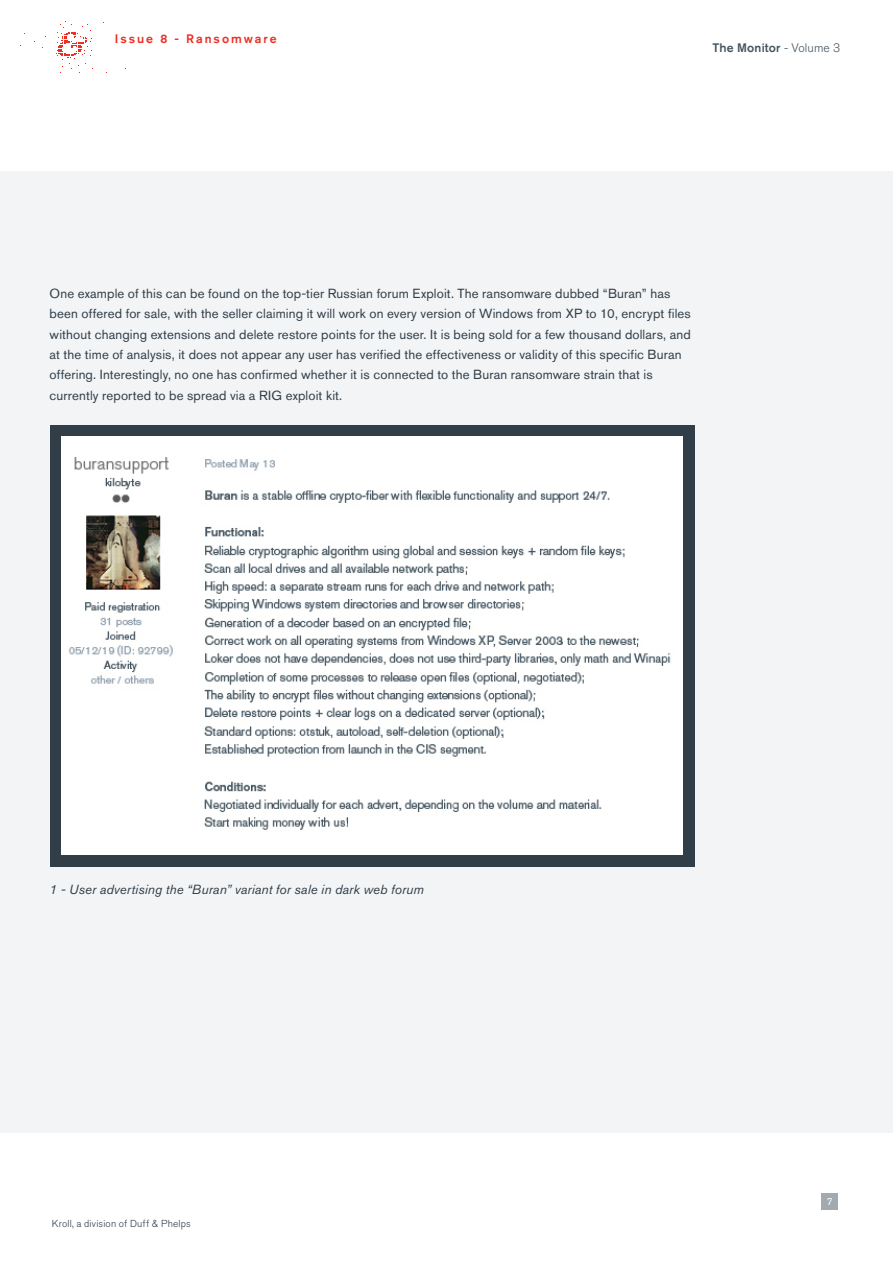
<style>
.page{position:relative;width:893px;height:1263px;background:#fff}
.page>*{position:absolute;margin:0;border:0;box-sizing:border-box;transform-origin:0 0}
.t1{font:13.2px/20.4px "Akzidenz Grotesk BQ";letter-spacing:.01em;color:#313e48}
.t2{font:italic 13.2px "Akzidenz Grotesk BQ";letter-spacing:.01em;color:#313e48}
.t3{font:500 12.3px "Akzidenz Grotesk BQ";letter-spacing:.015em;color:#45555f}
.t4{font:500 12.3px "Akzidenz Grotesk BQ";letter-spacing:.16em;color:#ee2e22}
.t5{font:300 10.05px "Akzidenz Grotesk BQ";letter-spacing:.02em;color:#313e48}
.t6{font:10.05px "Akzidenz Grotesk BQ";color:#fff}
.s1{font-weight:300}
</style>
<div class="page">
<svg style="left:56px;top:21px;width:37px;height:52px"></svg>
<div style="left:0;top:171px;width:893px;height:961px;background:#f2f4f6"></div>
<div style="left:50px;top:425px;width:644px;height:441px;background:#313e48"></div>
<img style="left:61px;top:436px;width:622px;height:419px">
<div style="left:822px;top:1193px;width:16px;height:16px;background:#a2aaaf"></div>
<p class="t4" style="left:115px;top:32px;width:163px">Issue 8 - Ransomware</p>
<p class="t3" style="left:712px;top:40px;width:129px">The Monitor <span class="s1">- Volume 3</span></p>
<p class="t1" style="left:50px;top:283px;width:643px">One example of this can be found on the top-tier Russian forum Exploit. The ransomware dubbed “Buran” has been offered for sale, with the seller claiming it will work on every version of Windows from XP to 10, encrypt files without changing extensions and delete restore points for the user. It is being sold for a few thousand dollars, and at the time of analysis, it does not appear any user has verified the effectiveness or validity of this specific Buran offering. Interestingly, no one has confirmed whether it is connected to the Buran ransomware strain that is currently reported to be spread via a RIG exploit kit.</p>
<p class="t2" style="left:50px;top:881px;width:376px">1 - User advertising the “Buran” variant for sale in dark web forum</p>
<p class="t5" style="left:52px;top:1217px;width:140px">Kroll, a division of Duff &amp; Phelps</p>
<p class="t6" style="left:827px;top:1195px;width:7px">7</p>
</div>
